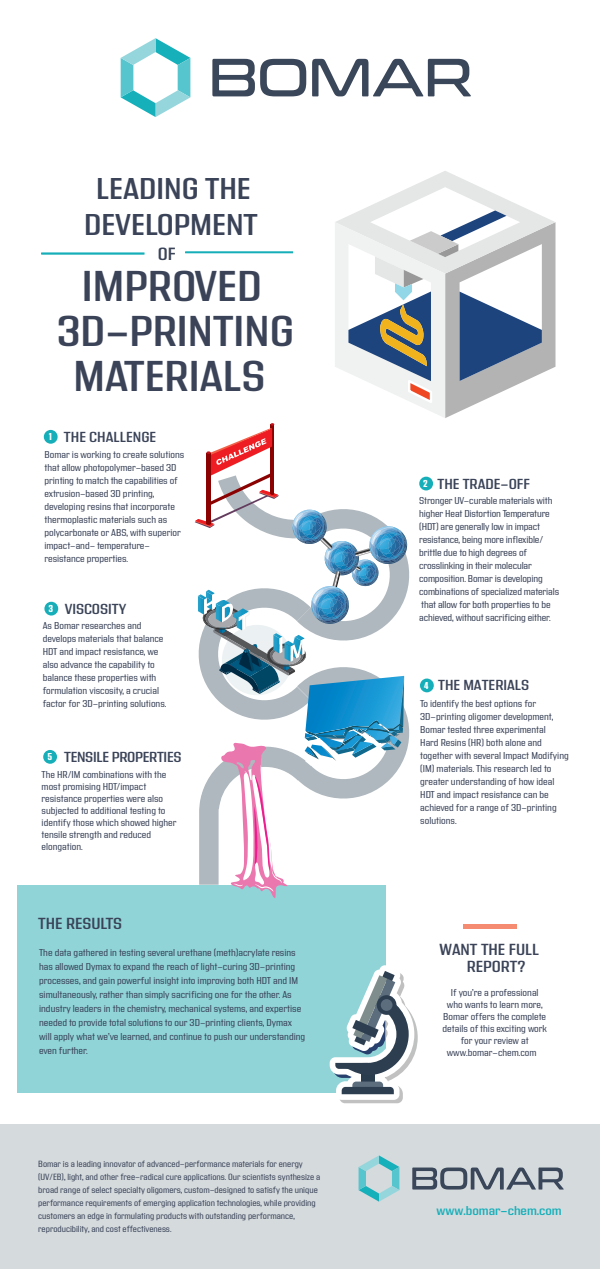
<style>
.page{position:relative;width:600px;height:1269px;background:#fff}
.page>*{position:absolute;margin:0;border:0;box-sizing:border-box;transform-origin:0 0}
.t1{font:600 43px/45px "Address Sans Pro";color:#3a4358;text-align:center}
.t2{font:600 30px/36px "Address Sans Pro";color:#3a4358;text-align:center}
.t3{font:600 17.65px "Address Sans Pro";color:#3a4358}
.t4{font:600 16px/17px "Address Sans Pro";color:#3a4358}
.t5{font:600 14.5px "Address Sans Pro";color:#3a4358}
.t6{font:600 14.5px "Address Sans Pro";letter-spacing:-.02em;color:#3a4358}
.t7{font:600 12.8px "Address Sans Pro";color:#16afb9}
.t8{font:10px/13px "Address Sans Pro";color:#3a4358}
.t9{font:700 condensed 10px "Address Sans Pro";color:#fff}
.t10{font:9px/13px "Address Sans Pro";color:#3a4459}
.s1{font-weight:700;font-stretch:condensed;font-size:10px;color:#fff}
</style>
<div class="page">
<hr style="left:463px;top:924px;width:54px;height:4px;background:#f58b71">
<div style="left:0;top:1124px;width:600px;height:145px;background:#d5dadd"></div>
<div style="left:17px;top:884px;width:368px;height:208px;background:#90d4d8"></div>
<hr style="left:42px;top:253px;width:102px;height:1px;background:#16afb9">
<hr style="left:186px;top:252px;width:107px;height:1px;background:#16afb9">
<svg style="left:330px;top:965px;width:88px;height:138px"></svg>
<div style="left:377px;top:995px;width:19px;height:20px;background:#2c3e50;border-radius:50%"></div>
<div style="left:381px;top:999px;width:11px;height:12px;background:#5c6e7e;border-radius:50%"></div>
<div style="left:44px;top:430px;width:14px;height:14px;background:#16afb9;border-radius:50%"></div>
<svg style="left:44px;top:601px;width:14px;height:15px"></svg>
<svg style="left:43px;top:750px;width:14px;height:14px"></svg>
<svg style="left:192px;top:171px;width:364px;height:727px"></svg>
<svg style="left:121px;top:38px;width:69px;height:79px"></svg>
<svg style="left:212px;top:59px;width:259px;height:37px"></svg>
<svg style="left:359px;top:1155px;width:40px;height:46px"></svg>
<svg style="left:412px;top:1167px;width:152px;height:22px"></svg>
<h2 class="t2" style="left:84px;top:172px;width:175px">LEADING THE<br>DEVELOPMENT</h2>
<h3 class="t3" style="left:158px;top:244px;width:20px">OF</h3>
<h1 class="t1" style="left:57px;top:266px;width:239px">IMPROVED<br>3D-PRINTING<br>MATERIALS</h1>
<h3 class="t5" style="left:49px;top:428px;width:109px"><span class="s1">1</span> THE CHALLENGE</h3>
<p class="t8" style="left:45px;top:448px;width:141px">Bomar is working to create solutions that allow photopolymer-based 3D printing to match the capabilities of extrusion-based 3D printing, developing resins that incorporate thermoplastic materials such as polycarbonate or ABS, with superior impact-and- temperature&shy;resistance properties.</p>
<h3 class="t5" style="left:65px;top:600px;width:63px">VISCOSITY</h3>
<p class="t8" style="left:43px;top:620px;width:125px">As Bomar researches and develops materials that balance<br>HDT and impact resistance, we also advance the capability to balance these properties with formulation viscosity, a crucial factor for 3D-printing solutions.</p>
<p class="t9" style="left:48px;top:603px;width:6px">3</p>
<h3 class="t6" style="left:64px;top:748px;width:119px">TENSILE PROPERTIES</h3>
<p class="t8" style="left:42px;top:769px;width:136px;line-height:12px">The HR/IM combinations with the most promising HDT/impact resistance properties were also subjected to additional testing to identify those which showed higher tensile strength and reduced elongation.</p>
<p class="t9" style="left:48px;top:751px;width:6px">5</p>
<h3 class="t5" style="left:437px;top:475px;width:94px">THE TRADE-OFF</h3>
<p class="t8" style="left:419px;top:494px;width:141px">Stronger UV-curable materials with higher Heat Distortion Temperature (HDT) are generally low in impact resistance, being more inflexible/ brittle due to high degrees of crosslinking in their molecular composition. Bomar is developing combinations of specialized materials that allow for both properties to be achieved, without sacrificing either.</p>
<p class="t9" style="left:423px;top:478px;width:6px">2</p>
<h3 class="t5" style="left:438px;top:677px;width:93px">THE MATERIALS</h3>
<p class="t8" style="left:420px;top:697px;width:150px">To identify the best options for<br>3D-printing oligomer development,<br>Bomar tested three experimental<br>Hard Resins (HR) both alone and together with several Impact Modifying (IM) materials. This research led to greater understanding of how ideal<br>HDT and impact resistance can be achieved for a range of 3D-printing solutions.</p>
<p class="t9" style="left:424px;top:680px;width:6px">4</p>
<h3 class="t4" style="left:38px;top:915px;width:85px">THE RESULTS</h3>
<p class="t8" style="left:39px;top:945px;width:268px;line-height:14px">The data gathered in testing several urethane (meth)acrylate resins has allowed Dymax to expand the reach of light-curing 3D-printing processes, and gain powerful insight into improving both HDT and IM simultaneously, rather than simply sacrificing one for the other. As industry leaders in the chemistry, mechanical systems, and expertise needed to provide total solutions to our 3D-printing clients, Dymax will apply what we’ve learned, and continue to push our understanding even further.</p>
<h3 class="t4" style="left:467px;top:942px;width:74px;text-indent:-27px">WANT THE FULL<br>REPORT?</h3>
<p class="t8" style="left:451px;top:986px;width:89px">If you’re a professional</p>
<p class="t8" style="left:447px;top:998px;width:97px">who wants to learn more,</p>
<p class="t8" style="left:443px;top:1010px;width:104px">Bomar offers the complete</p>
<p class="t8" style="left:443px;top:1022px;width:106px">details of this exciting work</p>
<p class="t8" style="left:461px;top:1034px;width:70px">for your review at</p>
<p class="t8" style="left:447px;top:1046px;width:91px">www.bomar-chem.com</p>
<p class="t10" style="left:38px;top:1157px;width:284px">Bomar is a leading innovator of advanced-performance materials for energy (UV/EB), light, and other free-radical cure applications. Our scientists synthesize a broad range of select specialty oligomers, custom-designed to satisfy the unique performance requirements of emerging application technologies, while providing customers an edge in formulating products with outstanding performance, reproducibility, and cost effectiveness.</p>
<p class="t7" style="left:437px;top:1203px;width:127px">www.bomar-chem.com</p>
</div>
